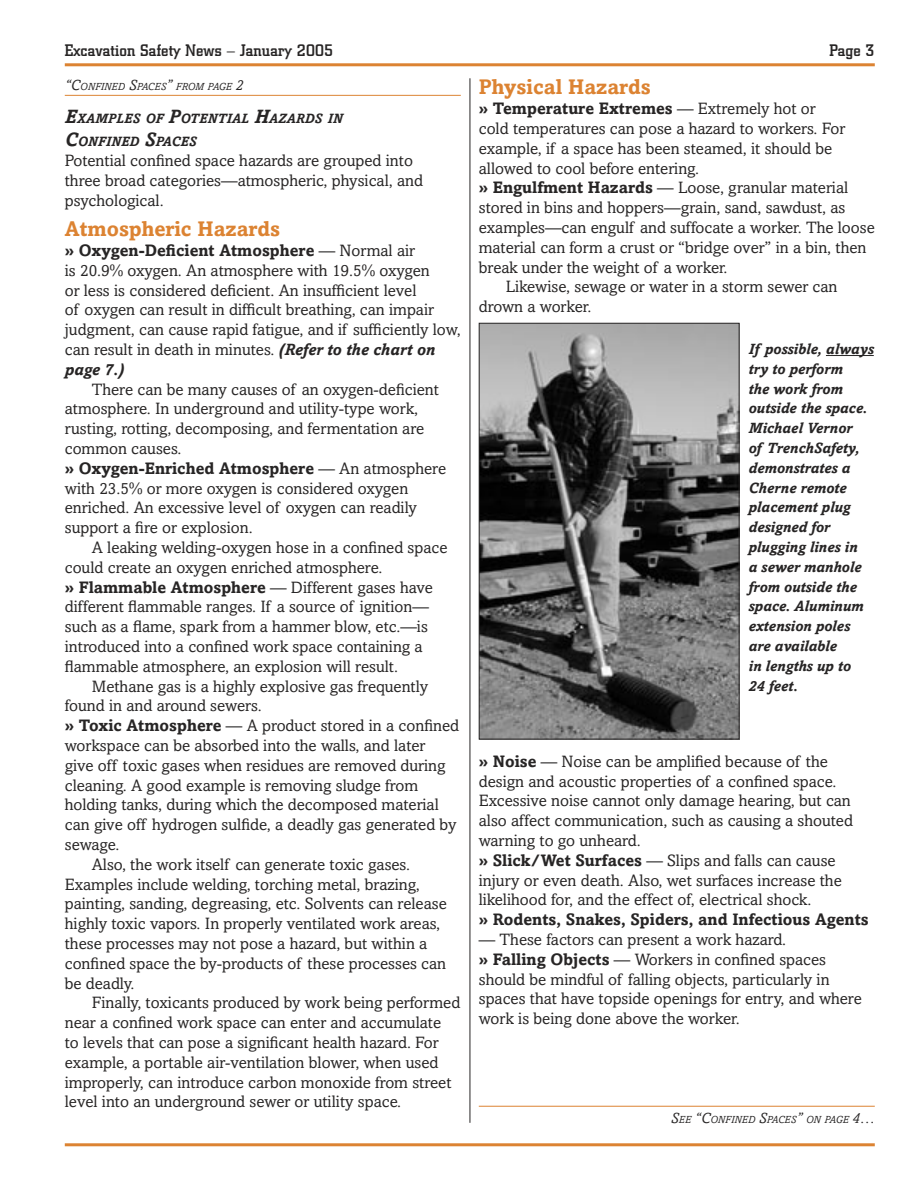
<style>
.page{position:relative;width:918px;height:1188px;background:#fff}
.page>*{position:absolute;margin:0;border:0;box-sizing:border-box;transform-origin:0 0}
.t1{font:700 21px "Amasis";color:#dc8332}
.Body_copy{font:16.5px/19.8px "Amasis";color:#272525}
.Body_copy-2{font:700 16.5px "Amasis";color:#272525}
.t2{font:700 16.5px "Center City";color:#272525}
.t3{font:italic 700 15px/19.8px "Amasis";color:#272525}
.Subheads{font:italic 700 13.65px/23.4px "Amasis";color:#272525}
.Jump_to{font:italic 10.5px "Amasis";color:#272525}
.Jump_from{font:italic 10.5px "Amasis";color:#272525}
.s1{font-size:15px}
.s2{font-weight:700}
.s3{font-size:19.5px}
.s4{font-weight:700;font-style:italic}
</style>
<div class="page">
<hr style="left:65px;top:63px;width:810px;height:3px;background:#dc8332">
<hr style="left:470px;top:78px;width:1px;height:1045px;background:#272525">
<hr style="left:65px;top:1143px;width:810px;height:3px;background:#dc8332">
<hr style="left:65px;top:95px;width:396px;height:1px;background:#dc8332">
<img style="left:481px;top:325px;width:257px;height:412px">
<div style="left:479px;top:323px;width:261px;height:416px;border:1px solid #272525"></div>
<hr style="left:826px;top:355px;width:48px;height:1px;background:#272525">
<hr style="left:479px;top:1106px;width:396px;height:1px;background:#dc8332">
<p class="t2" style="left:65px;top:41px;width:270px">Excavation Safety News – January 2005</p>
<p class="t2" style="left:829px;top:41px;width:47px">Page 3</p>
<p class="Jump_from" style="left:65px;top:80px;width:180px"><span class="s1">“C</span>ONFINED <span class="s1">S</span>PACES<span class="s1">”</span> FROM PAGE <span class="s1">2</span></p>
<p class="t1" style="left:479px;top:74px;width:174px">Physical Hazards</p>
<p class="Body_copy" style="left:479px;top:99px;width:368px"><span class="s2">» Temperature Extremes</span> — Extremely hot or cold temperatures can pose a hazard to workers. For example, if a space has been steamed, it should be allowed to cool before entering.</p>
<p class="Body_copy" style="left:479px;top:178px;width:397px"><span class="s2">» Engulfment Hazards</span> — Loose, granular material stored in bins and hoppers—grain, sand, sawdust, as examples—can engulf and suffocate a worker. The loose material can form a crust or “bridge over” in a bin, then break under the weight of a worker.</p>
<p class="Body_copy" style="left:479px;top:277px;width:360px;text-indent:27px">Likewise, sewage or water in a storm sewer can drown a worker.</p>
<p class="Subheads" style="left:65px;top:106px;width:280px"><span class="s3">E</span>XAMPLES OF <span class="s3">P</span>OTENTIAL <span class="s3">H</span>AZARDS IN<br><span class="s3">C</span>ONFINED <span class="s3">S</span>PACES</p>
<p class="Body_copy" style="left:65px;top:150px;width:360px">Potential confined space hazards are grouped into three broad categories—atmospheric, physical, and psychological.</p>
<p class="t1" style="left:65px;top:216px;width:217px">Atmospheric Hazards</p>
<p class="Body_copy" style="left:65px;top:240px;width:397px"><span class="s2">» Oxygen-Deficient Atmosphere</span> — Normal air<br>is 20.9% oxygen. An atmosphere with 19.5% oxygen<br>or less is considered deficient. An insufficient level<br>of oxygen can result in difficult breathing, can impair judgment, can cause rapid fatigue, and if sufficiently low, can result in death in minutes. <span class="s4">(Refer to the chart on page 7.)</span></p>
<p class="Body_copy" style="left:65px;top:379px;width:376px;text-indent:27px">There can be many causes of an oxygen-deficient atmosphere. In underground and utility-type work, rusting, rotting, decomposing, and fermentation are common causes.</p>
<p class="Body_copy" style="left:65px;top:458px;width:383px"><span class="s2">» Oxygen-Enriched Atmosphere</span> — An atmosphere with 23.5% or more oxygen is considered oxygen enriched. An excessive level of oxygen can readily support a fire or explosion.</p>
<p class="Body_copy" style="left:65px;top:537px;width:384px;text-indent:27px">A leaking welding-oxygen hose in a confined space could create an oxygen enriched atmosphere.</p>
<p class="Body_copy" style="left:65px;top:577px;width:370px"><span class="s2">» Flammable Atmosphere</span> — Different gases have different flammable ranges. If a source of ignition— such as a flame, spark from a hammer blow, etc.—is introduced into a confined work space containing a flammable atmosphere, an explosion will result.</p>
<p class="Body_copy" style="left:65px;top:676px;width:365px;text-indent:27px">Methane gas is a highly explosive gas frequently found in and around sewers.</p>
<p class="Body_copy" style="left:65px;top:716px;width:396px"><span class="s2">» Toxic Atmosphere</span> — A product stored in a confined workspace can be absorbed into the walls, and later<br>give off toxic gases when residues are removed during cleaning. A good example is removing sludge from holding tanks, during which the decomposed material can give off hydrogen sulfide, a deadly gas generated by sewage.</p>
<p class="Body_copy" style="left:65px;top:854px;width:383px;text-indent:27px">Also, the work itself can generate toxic gases.<br>Examples include welding, torching metal, brazing, painting, sanding, degreasing, etc. Solvents can release highly toxic vapors. In properly ventilated work areas, these processes may not pose a hazard, but within a confined space the by-products of these processes can be deadly.</p>
<p class="Body_copy" style="left:65px;top:993px;width:397px;text-indent:27px">Finally, toxicants produced by work being performed near a confined work space can enter and accumulate<br>to levels that can pose a significant health hazard. For example, a portable air-ventilation blower, when used improperly, can introduce carbon monoxide from street level into an underground sewer or utility space.</p>
<p class="t3" style="left:748px;top:339px;width:127px">If possible, always try to perform<br>the work from outside the space.<br>Michael Vernor<br>of TrenchSafety, demonstrates a<br>Cherne remote placement plug designed for plugging lines in<br>a sewer manhole from outside the space. Aluminum extension poles are available<br>in lengths up to<br>24 feet.</p>
<p class="Body_copy" style="left:479px;top:751px;width:376px"><span class="s2">» Noise</span> — Noise can be amplified because of the design and acoustic properties of a confined space.<br>Excessive noise cannot only damage hearing, but can also affect communication, such as causing a shouted warning to go unheard.</p>
<p class="Body_copy" style="left:479px;top:850px;width:365px"><span class="s2">» Slick/Wet Surfaces</span> — Slips and falls can cause injury or even death. Also, wet surfaces increase the likelihood for, and the effect of, electrical shock.</p>
<p class="Body_copy-2" style="left:479px;top:909px;width:391px">» Rodents, Snakes, Spiders, and Infectious Agents</p>
<p class="Body_copy" style="left:479px;top:929px;width:309px">— These factors can present a work hazard.</p>
<p class="Body_copy" style="left:479px;top:949px;width:385px"><span class="s2">» Falling Objects</span> — Workers in confined spaces should be mindful of falling objects, particularly in spaces that have topside openings for entry, and where work is being done above the worker.</p>
<p class="Jump_to" style="left:671px;top:1113px;width:205px"><span class="s1">S</span>EE <span class="s1">“C</span>ONFINED <span class="s1">S</span>PACES<span class="s1">”</span> ON PAGE <span class="s1">4…</span></p>
</div>
